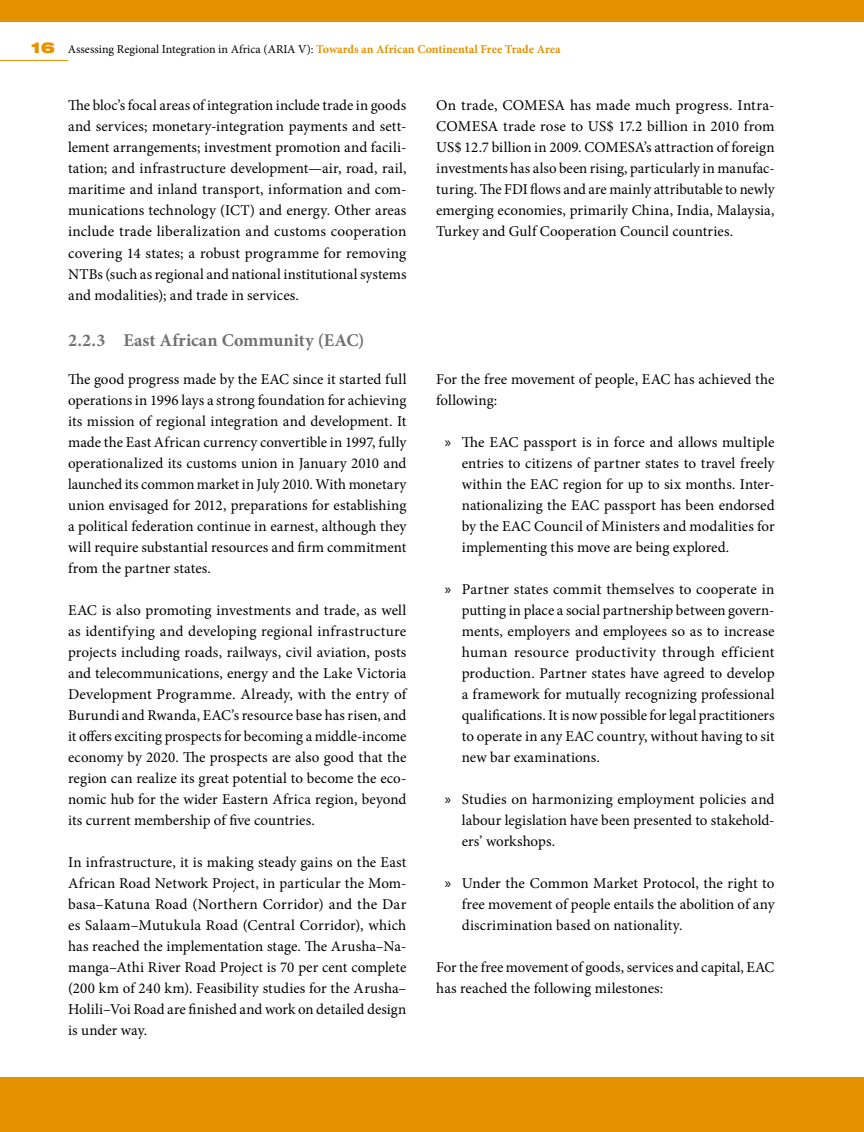
<style>
.page{position:relative;width:864px;height:1132px;background:#fff}
.page>*{position:absolute;margin:0;border:0;box-sizing:border-box;transform-origin:0 0}
.t1{font:700 18px "Minion Pro";letter-spacing:.01em;color:#707172}
.t2{font:15px/21px "Minion Pro";letter-spacing:.005em;color:#000;text-align:justify}
.t3{font:12px "Minion Pro";color:#000}
.s1{font-family:"Helvetica Neue LT Std";font-weight:900;font-stretch:expanded;font-size:15px;color:#e59200}
.s2{font-weight:700;color:#e59200}
.s3{font-family:"Myriad Pro"}
</style>
<div class="page">
<hr style="left:0;top:60px;width:68px;height:1px;background:#e59200">
<div style="left:0;top:1076px;width:863px;height:55px;background:#e59200"></div>
<div style="left:0;top:0;width:863px;height:21px;background:#e59200"></div>
<hr style="left:863px;top:1076px;width:1px;height:55px;background:#e59200">
<svg style="left:863px;top:0;width:1px;height:21px"></svg>
<p class="t3" style="left:31px;top:41px;width:531px"><span class="s1">16</span> Assessing Regional Integration in Africa (ARIA V): <span class="s2">Towards an African Continental Free Trade Area</span></p>
<p class="t2" style="left:68px;top:95px;width:340px">The bloc’s focal areas of integration include trade in goods and services; monetary-integration payments and sett&shy;lement arrangements; investment promotion and facili&shy;tation; and infrastructure development—air, road, rail, maritime and inland transport, information and com&shy;munications technology (ICT) and energy. Other areas include trade liberalization and customs cooperation covering 14 states; a robust programme for removing NTBs (such as regional and national institutional systems and modalities); and trade in services.</p>
<p class="t2" style="left:436px;top:95px;width:340px">On trade, COMESA has made much progress. Intra-COMESA trade rose to US$ 17.2 billion in 2010 from US$ 12.7 billion in 2009. COMESA’s attraction of foreign investments has also been rising, particularly in manufac&shy;turing. The FDI flows and are mainly attributable to newly emerging economies, primarily China, India, Malaysia, Turkey and Gulf Cooperation Council countries.</p>
<p class="t1" style="left:68px;top:329px;width:298px">2.2.3 East African Community (EAC)</p>
<p class="t2" style="left:68px;top:368px;width:340px">The good progress made by the EAC since it started full operations in 1996 lays a strong foundation for achieving its mission of regional integration and development. It made the East African currency convertible in 1997, fully operationalized its customs union in January 2010 and launched its common market in July 2010. With monetary union envisaged for 2012, preparations for establishing a political federation continue in earnest, although they will require substantial resources and firm commitment from the partner states.</p>
<p class="t2" style="left:68px;top:599px;width:340px">EAC is also promoting investments and trade, as well as identifying and developing regional infrastructure projects including roads, railways, civil aviation, posts and telecommunications, energy and the Lake Victoria Development Programme. Already, with the entry of Burundi and Rwanda, EAC’s resource base has risen, and it offers exciting prospects for becoming a middle-income economy by 2020. The prospects are also good that the region can realize its great potential to become the eco&shy;nomic hub for the wider Eastern Africa region, beyond its current membership of five countries.</p>
<p class="t2" style="left:68px;top:851px;width:340px">In infrastructure, it is making steady gains on the East African Road Network Project, in particular the Mom&shy;basa–Katuna Road (Northern Corridor) and the Dar es Salaam–Mutukula Road (Central Corridor), which has reached the implementation stage. The Arusha–Na&shy;manga–Athi River Road Project is 70 per cent complete (200 km of 240 km). Feasibility studies for the Arusha– Holili–Voi Road are finished and work on detailed design is under way.</p>
<p class="t2" style="left:436px;top:368px;width:340px">For the free movement of people, EAC has achieved the following:</p>
<p class="t2" style="left:461px;top:431px;width:314px;text-indent:-17px"><span class="s3">»</span> The EAC passport is in force and allows multiple entries to citizens of partner states to travel freely within the EAC region for up to six months. Inter&shy;nationalizing the EAC passport has been endorsed by the EAC Council of Ministers and modalities for implementing this move are being explored.</p>
<p class="t2" style="left:461px;top:578px;width:314px;text-indent:-17px"><span class="s3">»</span> Partner states commit themselves to cooperate in putting in place a social partnership between govern&shy;ments, employers and employees so as to increase human resource productivity through efficient production. Partner states have agreed to develop a framework for mutually recognizing professional qualifications. It is now possible for legal practitioners to operate in any EAC country, without having to sit new bar examinations.</p>
<p class="t2" style="left:461px;top:788px;width:314px;text-indent:-17px"><span class="s3">»</span> Studies on harmonizing employment policies and labour legislation have been presented to stakehold&shy;ers’ workshops.</p>
<p class="t2" style="left:461px;top:872px;width:314px;text-indent:-17px"><span class="s3">»</span> Under the Common Market Protocol, the right to free movement of people entails the abolition of any discrimination based on nationality.</p>
<p class="t2" style="left:436px;top:956px;width:339px">For the free movement of goods, services and capital, EAC has reached the following milestones:</p>
</div>
